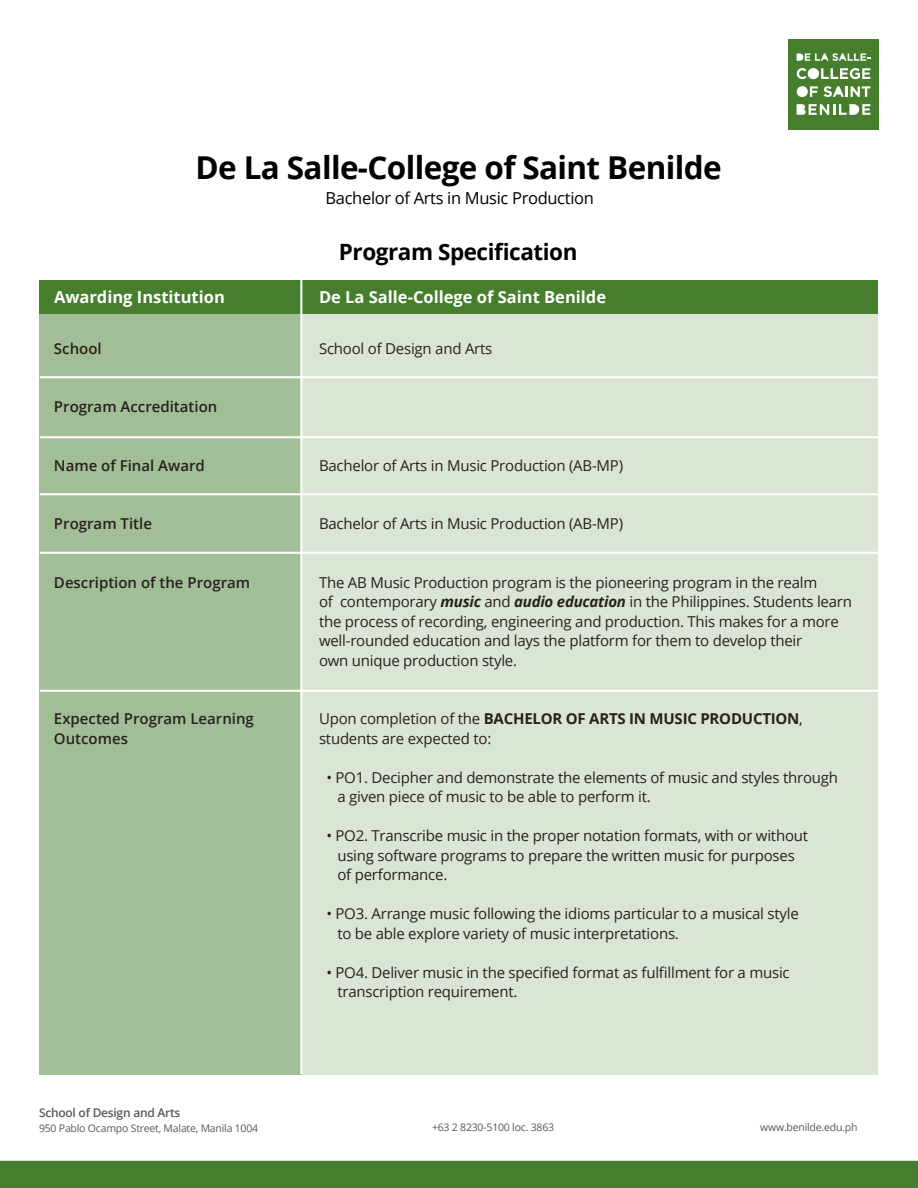
<style>
.page{position:relative;width:918px;height:1188px;background:#fff}
.page>*{position:absolute;margin:0;border:0;box-sizing:border-box;transform-origin:0 0}
.t1{font:700 31.5px "Open Sans";letter-spacing:-.02em;color:#000}
.t2{font:700 22.5px "Open Sans";letter-spacing:-.02em;color:#000}
.t3{font:700 16.5px "Open Sans";color:#fff}
.t4{font:16.5px "Open Sans";letter-spacing:-.02em;color:#000}
.t5{font:15px/19.5px "Open Sans";letter-spacing:-.015em;color:#28211f}
.t6{font:600 15px/19.5px "Open Sans";color:#28211f}
.t7{font:600 12px "Open Sans";letter-spacing:-.02em;color:#58595b}
.t8{font:10.5px "Open Sans";letter-spacing:-.02em;color:#58595b}
.s1{font-weight:700;font-style:italic}
.s2{font-weight:700}
</style>
<div class="page">
<div style="left:0;top:1161px;width:918px;height:27px;background:#467e2e"></div>
<div style="left:300px;top:280px;width:578px;height:794px;background:#dae5d6"></div>
<div style="left:40px;top:280px;width:262px;height:794px;background:#a2be96"></div>
<div style="left:40px;top:280px;width:838px;height:33px;background:#467e2e"></div>
<div style="left:788px;top:39px;width:91px;height:91px;background:#467e2e"></div>
<svg style="left:797px;top:53px;width:73px;height:8px"></svg>
<svg style="left:797px;top:68px;width:10px;height:11px"></svg>
<div style="left:808px;top:68px;width:11px;height:11px;background:#fff;border-radius:6px"></div>
<svg style="left:821px;top:68px;width:49px;height:11px"></svg>
<div style="left:797px;top:86px;width:11px;height:11px;background:#fff;border-radius:5px"></div>
<svg style="left:810px;top:86px;width:8px;height:11px"></svg>
<svg style="left:824px;top:86px;width:46px;height:11px"></svg>
<svg style="left:797px;top:104px;width:73px;height:11px"></svg>
<hr style="left:300px;top:280px;width:2px;height:794px;background:#fff">
<hr style="left:40px;top:376px;width:838px;height:2px;background:#fff">
<hr style="left:40px;top:436px;width:838px;height:2px;background:#fff">
<hr style="left:40px;top:493px;width:838px;height:2px;background:#fff">
<hr style="left:40px;top:552px;width:838px;height:2px;background:#fff">
<hr style="left:40px;top:690px;width:838px;height:2px;background:#fff">
<h1 class="t1" style="left:196px;top:146px;width:528px">De La Salle-College of Saint Benilde</h1>
<p class="t4" style="left:326px;top:187px;width:270px">Bachelor of Arts in Music Production</p>
<h2 class="t2" style="left:339px;top:236px;width:240px">Program Specification</h2>
<p class="t3" style="left:54px;top:285px;width:172px">Awarding Institution</p>
<p class="t3" style="left:319px;top:285px;width:289px">De La Salle-College of Saint Benilde</p>
<p class="t6" style="left:54px;top:338px;width:49px">School</p>
<p class="t5" style="left:319px;top:338px;width:175px">School of Design and Arts</p>
<p class="t6" style="left:54px;top:397px;width:165px">Program Accreditation</p>
<p class="t6" style="left:54px;top:455px;width:152px">Name of Final Award</p>
<p class="t5" style="left:319px;top:455px;width:306px">Bachelor of Arts in Music Production (AB-MP)</p>
<p class="t6" style="left:54px;top:514px;width:99px">Program Title</p>
<p class="t5" style="left:319px;top:513px;width:306px">Bachelor of Arts in Music Production (AB-MP)</p>
<p class="t6" style="left:54px;top:572px;width:198px">Description of the Program</p>
<p class="t5" style="left:319px;top:572px;width:535px">The AB Music Production program is the pioneering program in the realm<br>of contemporary <span class="s1">music</span> and <span class="s1">audio education</span> in the Philippines. Students learn the process of recording, engineering and production. This makes for a more well-rounded education and lays the platform for them to develop their<br>own unique production style.</p>
<p class="t6" style="left:54px;top:709px;width:201px">Expected Program Learning<br>Outcomes</p>
<p class="t5" style="left:319px;top:708px;width:485px">Upon completion of the <span class="s2">BACHELOR OF ARTS IN MUSIC PRODUCTION</span>, students are expected to:</p>
<p class="t5" style="left:337px;top:767px;width:502px;text-indent:-11px">• PO1. Decipher and demonstrate the elements of music and styles through a given piece of music to be able to perform it.</p>
<p class="t5" style="left:337px;top:825px;width:472px;text-indent:-11px">• PO2. Transcribe music in the proper notation formats, with or without using software programs to prepare the written music for purposes of performance.</p>
<p class="t5" style="left:337px;top:903px;width:463px;text-indent:-11px">• PO3. Arrange music following the idioms particular to a musical style to be able explore variety of music interpretations.</p>
<p class="t5" style="left:337px;top:962px;width:454px;text-indent:-11px">• PO4. Deliver music in the specified format as fulfillment for a music transcription requirement.</p>
<p class="t7" style="left:39px;top:1104px;width:143px">School of Design and Arts</p>
<p class="t8" style="left:39px;top:1121px;width:221px">950 Pablo Ocampo Street, Malate, Manila 1004</p>
<p class="t8" style="left:432px;top:1120px;width:124px">+63 2 8230-5100 loc. 3863</p>
<p class="t8" style="left:760px;top:1120px;width:99px">www.benilde.edu.ph</p>
</div>
